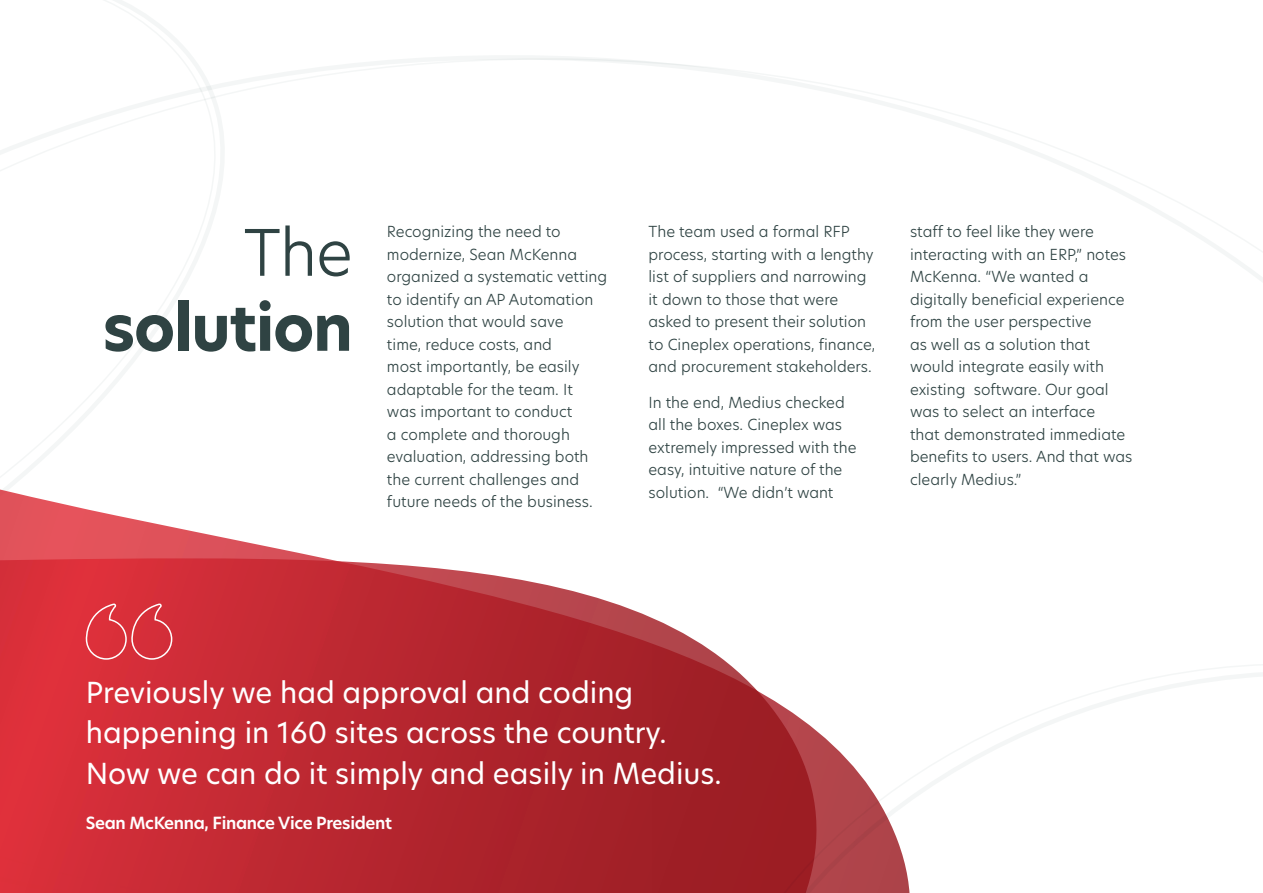
<style>
.page{position:relative;width:1263px;height:893px;background:#fff}
.page>*{position:absolute;margin:0;border:0;box-sizing:border-box;transform-origin:0 0}
.t1{font:700 63px "New Hero";letter-spacing:-.02em;color:#2f4343}
.t2{font:300 63px "New Hero";color:#2f4343}
.Body_23pt{font:28.5px/40.5px "New Hero";color:#fff}
.Body_23pt-2{font:600 16.5px "New Hero";letter-spacing:-.02em;color:#fff}
.Body_text_10pt{font:300 15px/22.5px "New Hero";color:#2f4343}
</style>
<div class="page">
<svg style="left:0;top:0;width:283px;height:335px"></svg>
<svg style="left:0;top:335px;width:153px;height:185px"></svg>
<svg style="left:0;top:520px;width:653px;height:373px;background:#c63f48"></svg>
<svg style="left:653px;top:618px;width:26px;height:275px;background:#aa353c"></svg>
<svg style="left:660px;top:631px;width:603px;height:262px"></svg>
<svg style="left:85px;top:602px;width:88px;height:58px;background:#db414b"></svg>
<p class="t2" style="left:243px;top:210px;width:111px">The</p>
<p class="t1" style="left:102px;top:285px;width:252px">solution</p>
<p class="Body_text_10pt" style="left:387px;top:220px;width:222px">Recognizing the need to modernize, Sean McKenna organized a systematic vetting to identify an AP Automation solution that would save<br>time, reduce costs, and<br>most importantly, be easily adaptable for the team. It<br>was important to conduct<br>a complete and thorough evaluation, addressing both the current challenges and future needs of the business.</p>
<p class="Body_text_10pt" style="left:648px;top:220px;width:228px">The team used a formal RFP process, starting with a lengthy list of suppliers and narrowing it down to those that were asked to present their solution to Cineplex operations, finance, and procurement stakeholders.</p>
<p class="Body_text_10pt" style="left:648px;top:390px;width:210px">In the end, Medius checked all the boxes. Cineplex was extremely impressed with the easy, intuitive nature of the solution. “We didn’t want</p>
<p class="Body_text_10pt" style="left:910px;top:220px;width:224px">staff to feel like they were interacting with an ERP,” notes<br>McKenna. “We wanted a digitally beneficial experience from the user perspective<br>as well as a solution that would integrate easily with existing software. Our goal was to select an interface<br>that demonstrated immediate benefits to users. And that was clearly Medius.”</p>
<p class="Body_23pt" style="left:86px;top:672px;width:637px">Previously we had approval and coding happening in 160 sites across the country.<br>Now we can do it simply and easily in Medius.</p>
<p class="Body_23pt-2" style="left:86px;top:812px;width:308px">Sean McKenna, Finance Vice President</p>
</div>
